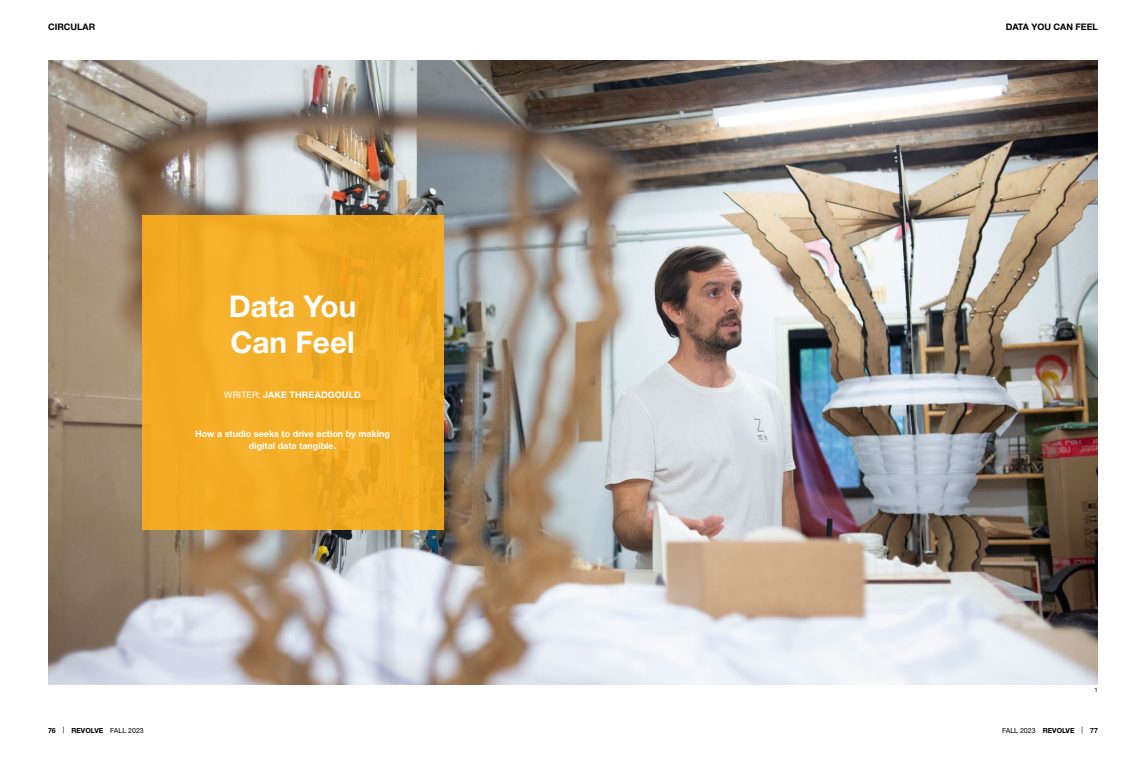
<style>
.page{position:relative;width:1146px;height:757px;background:#fff}
.page>*{position:absolute;margin:0;border:0;box-sizing:border-box;transform-origin:0 0}
.t1{font:700 30px/36px "Helvetica Neue LT Std";color:#fff}
.t2{font:700 9px/12px "Helvetica Neue LT Std";color:#fff;text-align:center}
.t3{font:700 9px "Helvetica Neue LT Std";color:#000}
.t4{font:700 7px "Helvetica Neue LT Std";color:#000}
.t5{font:7px "Helvetica Neue LT Std";color:#000}
.t6{font:6px "Helvetica Neue LT Std";color:#000}
.s1{font-weight:400}
.s2{font-weight:700}
</style>
<div class="page">
<img style="left:48px;top:60px;width:1049px;height:624px">
<div style="left:141px;top:215px;width:302px;height:314px;background:#f2ab24"></div>
<p class="t3" style="left:48px;top:22px;width:49px">CIRCULAR</p>
<p class="t3" style="left:1005px;top:22px;width:94px">DATA YOU CAN FEEL</p>
<h1 class="t1" style="left:229px;top:288px;width:129px">Data You<br>Can Feel</h1>
<p class="t2" style="left:224px;top:388px;width:138px"><span class="s1">WRITER:</span> JAKE THREADGOULD</p>
<p class="t2" style="left:195px;top:427px;width:196px">How a studio seeks to drive action by making digital data tangible.</p>
<p class="t6" style="left:1094px;top:686px;width:5px">1</p>
<p class="t4" style="left:48px;top:726px;width:97px">76 <span class="s1">|</span> REVOLVE <span class="s1">FALL 2023</span></p>
<p class="t5" style="left:1001px;top:726px;width:97px">FALL 2023 <span class="s2">REVOLVE</span> | <span class="s2">77</span></p>
</div>
